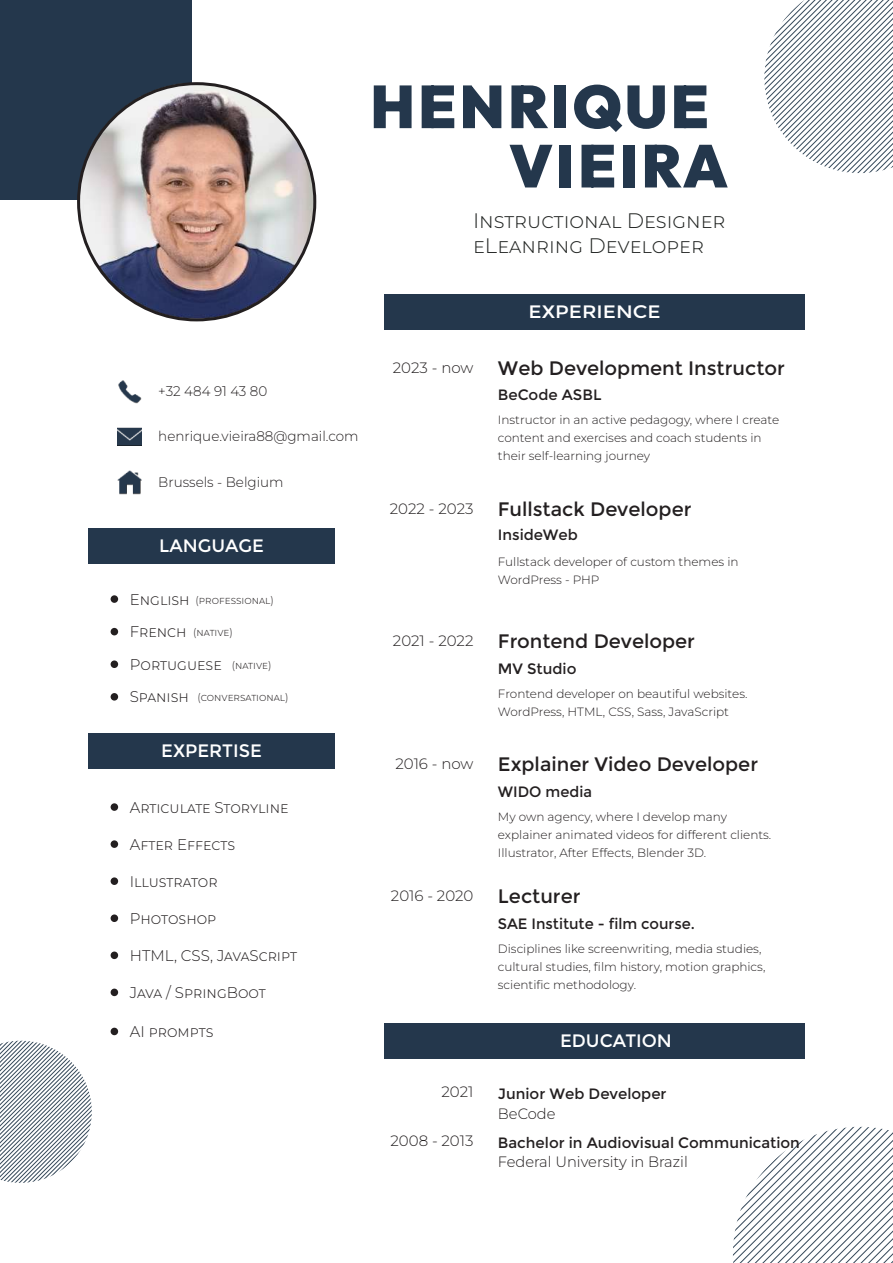
<style>
.page{position:relative;width:893px;height:1263px;background:#fff}
.page>*{position:absolute;margin:0;border:0;box-sizing:border-box;transform-origin:0 0}
.t1{font:900 60px "Outfit";letter-spacing:.05em;color:#24374c}
.t2{font:300 21px/25.2px "Montserrat";color:#232624}
.t3{font:19.5px "Montserrat";color:#231f20}
.t4{font:18px "Montserrat";color:#fff}
.t5{font:18px "Montserrat";color:#fff;scale:1.11 1}
.t6{font:300 15.45px/32.5px "Montserrat";color:#231f20}
.t7{font:15px "Montserrat";color:#231f20}
.t8{font:300 15px "Montserrat";color:#231f20}
.t9{font:300 13.95px "Montserrat";color:#231f20}
.t10{font:300 12px/18px "Montserrat";color:#231f20}
.t11{font:300 10.8px "Montserrat";color:#231f20}
.s1{font-size:15.45px}
</style>
<div class="page">
<div style="left:0;top:0;width:192px;height:200px;background:#24374c"></div>
<svg style="left:764px;top:0;width:129px;height:173px"></svg>
<svg style="left:733px;top:1127px;width:160px;height:136px"></svg>
<svg style="left:0;top:1041px;width:92px;height:142px"></svg>
<div style="left:384px;top:294px;width:421px;height:36px;background:#24374c"></div>
<div style="left:384px;top:1023px;width:421px;height:36px;background:#24374c"></div>
<div style="left:88px;top:528px;width:247px;height:35px;background:#24374c"></div>
<div style="left:111px;top:595px;width:7px;height:8px;background:#231f20;border-radius:50%"></div>
<div style="left:111px;top:628px;width:7px;height:7px;background:#231f20;border-radius:50%"></div>
<div style="left:111px;top:660px;width:7px;height:8px;background:#231f20;border-radius:50%"></div>
<div style="left:111px;top:693px;width:7px;height:8px;background:#231f20;border-radius:50%"></div>
<div style="left:88px;top:733px;width:247px;height:35px;background:#24374c"></div>
<div style="left:111px;top:803px;width:7px;height:8px;background:#231f20;border-radius:50%"></div>
<div style="left:111px;top:840px;width:7px;height:8px;background:#231f20;border-radius:50%"></div>
<div style="left:111px;top:877px;width:7px;height:8px;background:#231f20;border-radius:50%"></div>
<div style="left:111px;top:914px;width:7px;height:8px;background:#231f20;border-radius:50%"></div>
<div style="left:111px;top:951px;width:7px;height:8px;background:#231f20;border-radius:50%"></div>
<div style="left:111px;top:988px;width:7px;height:8px;background:#231f20;border-radius:50%"></div>
<div style="left:111px;top:1028px;width:7px;height:7px;background:#231f20;border-radius:50%"></div>
<img style="left:118px;top:380px;width:24px;height:23px">
<img style="left:118px;top:471px;width:24px;height:24px">
<img style="left:118px;top:427px;width:24px;height:19px">
<img style="left:79px;top:84px;width:236px;height:236px">
<h1 class="t1" style="left:370px;top:66px;width:340px">HENRIQUE</h1>
<h1 class="t1" style="left:509px;top:126px;width:220px">VIEIRA</h1>
<h2 class="t2" style="left:473px;top:207px;width:254px">INSTRUCTIONAL DESIGNER<br>ELEANRING DEVELOPER</h2>
<p class="t9" style="left:158px;top:381px;width:111px">+32 484 91 43 80</p>
<p class="t9" style="left:158px;top:427px;width:202px">henrique.vieira88@gmail.com</p>
<p class="t9" style="left:158px;top:473px;width:127px">Brussels - Belgium</p>
<h3 class="t4" style="left:159px;top:535px;width:106px">LANGUAGE</h3>
<p class="t11" style="left:130px;top:592px;width:145px"><span class="s1">ENGLISH</span> (PROFESSIONAL)</p>
<p class="t11" style="left:193px;top:625px;width:41px">(NATIVE)</p>
<p class="t11" style="left:232px;top:658px;width:41px">(NATIVE)</p>
<p class="t11" style="left:197px;top:690px;width:93px">(CONVERSATIONAL)</p>
<p class="t6" style="left:130px;top:615px;width:93px">FRENCH<br>PORTUGUESE<br>SPANISH</p>
<h3 class="t4" style="left:161px;top:740px;width:102px">EXPERTISE</h3>
<p class="t6" style="left:130px;top:790px;width:160px">ARTICULATE STORYLINE</p>
<p class="t6" style="left:130px;top:827px;width:107px">AFTER EFFECTS</p>
<p class="t6" style="left:130px;top:864px;width:89px">ILLUSTRATOR</p>
<p class="t6" style="left:130px;top:901px;width:88px">PHOTOSHOP</p>
<p class="t6" style="left:130px;top:939px;width:169px">HTML, CSS, JAVASCRIPT</p>
<p class="t6" style="left:130px;top:976px;width:138px">JAVA / SPRINGBOOT</p>
<p class="t6" style="left:130px;top:1015px;width:85px">AI PROMPTS</p>
<h3 class="t5" style="left:529px;top:301px;width:120px">EXPERIENCE</h3>
<p class="t8" style="left:393px;top:357px;width:82px">2023 - now</p>
<h3 class="t3" style="left:498px;top:356px;width:288px">Web Development Instructor</h3>
<p class="t7" style="left:498px;top:386px;width:105px">BeCode ASBL</p>
<p class="t10" style="left:498px;top:411px;width:283px">Instructor in an active pedagogy, where I create content and exercises and coach students in their self-learning journey</p>
<p class="t8" style="left:390px;top:498px;width:85px">2022 - 2023</p>
<h3 class="t3" style="left:498px;top:497px;width:195px">Fullstack Developer</h3>
<p class="t7" style="left:498px;top:526px;width:81px">InsideWeb</p>
<p class="t10" style="left:498px;top:552px;width:242px">Fullstack developer of custom themes in<br>WordPress - PHP</p>
<p class="t8" style="left:393px;top:630px;width:82px">2021 - 2022</p>
<h3 class="t3" style="left:498px;top:630px;width:199px">Frontend Developer</h3>
<p class="t7" style="left:498px;top:660px;width:80px">MV Studio</p>
<p class="t10" style="left:498px;top:684px;width:251px">Frontend developer on beautiful websites.<br>WordPress, HTML, CSS, Sass, JavaScript</p>
<p class="t8" style="left:395px;top:754px;width:80px">2016 - now</p>
<h3 class="t3" style="left:498px;top:753px;width:262px">Explainer Video Developer</h3>
<p class="t7" style="left:498px;top:783px;width:96px">WIDO media</p>
<p class="t10" style="left:498px;top:807px;width:275px">My own agency, where I develop many explainer animated videos for different clients.<br>Illustrator, After Effects, Blender 3D.</p>
<p class="t8" style="left:391px;top:886px;width:84px">2016 - 2020</p>
<h3 class="t3" style="left:498px;top:885px;width:84px">Lecturer</h3>
<p class="t7" style="left:498px;top:915px;width:199px">SAE Institute - film course.</p>
<p class="t10" style="left:498px;top:939px;width:269px">Disciplines like screenwriting, media studies, cultural studies, film history, motion graphics, scientific methodology.</p>
<h3 class="t4" style="left:560px;top:1030px;width:113px">EDUCATION</h3>
<p class="t8" style="left:441px;top:1081px;width:34px">2021</p>
<p class="t7" style="left:498px;top:1085px;width:170px">Junior Web Developer</p>
<p class="t8" style="left:391px;top:1130px;width:84px">2008 - 2013</p>
<p class="t7" style="left:498px;top:1133px;width:304px">Bachelor in Audiovisual Communication</p>
<p class="t8" style="left:498px;top:1103px;width:59px">BeCode</p>
<p class="t8" style="left:498px;top:1151px;width:191px">Federal University in Brazil</p>
</div>
